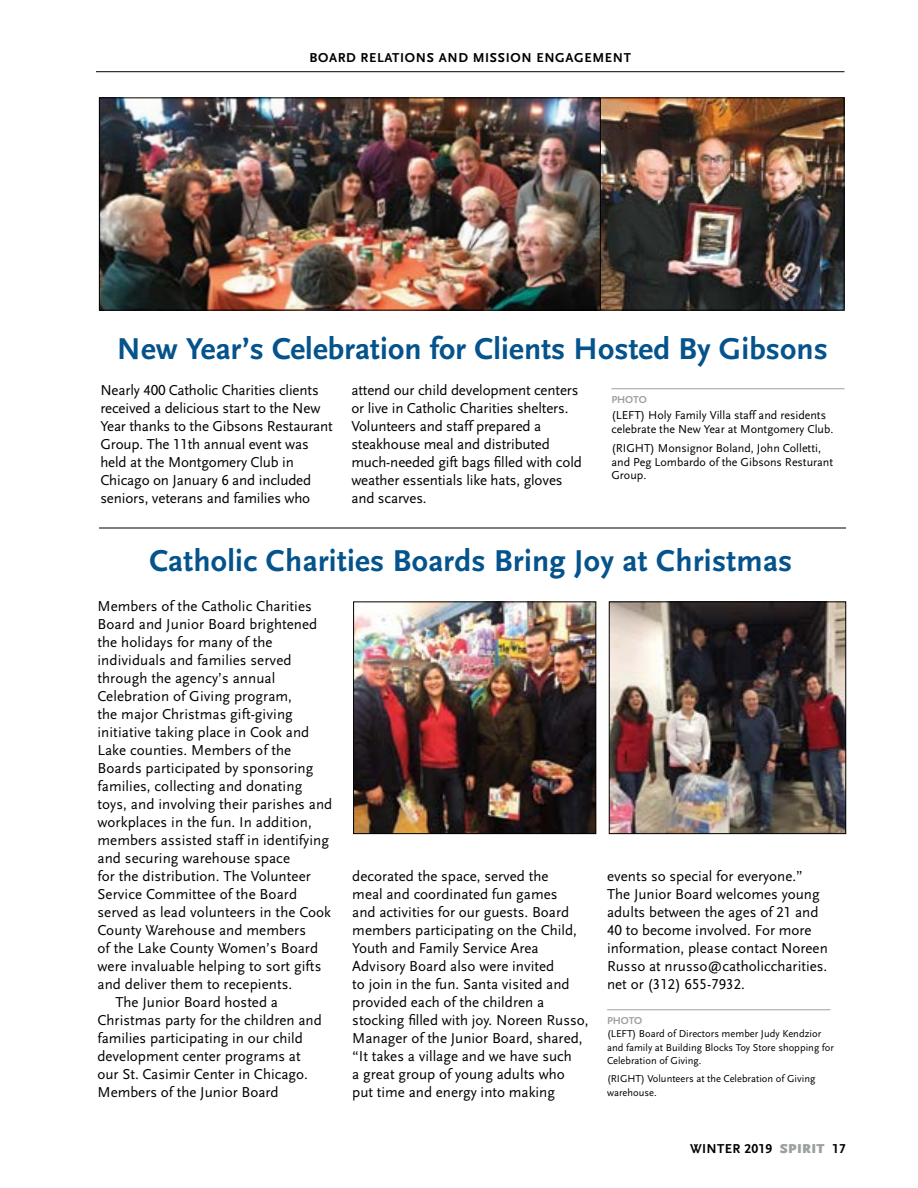
<style>
.page{position:relative;width:918px;height:1188px;background:#fff}
.page>*{position:absolute;margin:0;border:0;box-sizing:border-box;transform-origin:0 0}
.t1{font:700 31.5px "Scala Sans LF";letter-spacing:.005em;color:#04538c}
.t2{font:15px/18px "Scala Sans LF";color:#000}
.t3{font:700 13.5px "Scala Sans LF";letter-spacing:.05em;color:#000}
.t4{font:700 13.5px "Scala Sans LF";letter-spacing:.025em;color:#000}
.t5{font:12px/13.5px "Scala Sans LF";color:#000}
.t6{font:10.5px/13.5px "Scala Sans LF";color:#000}
.t7{font:700 10.5px "Scala Sans LF";letter-spacing:-.005em;color:#9da0a2}
.s1{font-family:"Scala Sans";font-weight:900;color:#9da0a2}
</style>
<div class="page">
<hr style="left:96px;top:71px;width:748px;height:1px;background:#000">
<hr style="left:611px;top:388px;width:233px;height:1px;background:#9da0a2">
<img style="left:101px;top:99px;width:499px;height:209px">
<div style="left:99px;top:97px;width:507px;height:213px;border:1px solid #000"></div>
<img style="left:602px;top:97px;width:243px;height:213px">
<div style="left:600px;top:97px;width:244px;height:213px;border:1px solid #000"></div>
<hr style="left:607px;top:1009px;width:223px;height:1px;background:#9da0a2">
<hr style="left:99px;top:528px;width:747px;height:1px;background:#000">
<img style="left:355px;top:603px;width:239px;height:229px">
<div style="left:353px;top:601px;width:243px;height:233px;border:1px solid #000"></div>
<img style="left:611px;top:603px;width:233px;height:229px">
<div style="left:609px;top:601px;width:237px;height:233px;border:1px solid #000"></div>
<p class="t3" style="left:309px;top:51px;width:323px">BOARD RELATIONS AND MISSION ENGAGEMENT</p>
<h1 class="t1" style="left:117px;top:332px;width:712px">New Year’s Celebration for Clients Hosted By Gibsons</h1>
<p class="t2" style="left:100px;top:382px;width:234px">Nearly 400 Catholic Charities clients received a delicious start to the New Year thanks to the Gibsons Restaurant Group. The 11th annual event was held at the Montgomery Club in Chicago on January 6 and included seniors, veterans and families who</p>
<p class="t2" style="left:351px;top:382px;width:232px">attend our child development centers or live in Catholic Charities shelters.<br>Volunteers and staff prepared a steakhouse meal and distributed much-needed gift bags filled with cold weather essentials like hats, gloves and scarves.</p>
<p class="t7" style="left:611px;top:394px;width:37px">PHOTO</p>
<p class="t5" style="left:611px;top:409px;width:224px">(LEFT) Holy Family Villa staff and residents celebrate the New Year at Montgomery Club.</p>
<p class="t5" style="left:611px;top:442px;width:223px">(RIGHT) Monsignor Boland, John Colletti, and Peg Lombardo of the Gibsons Resturant<br>Group.</p>
<h1 class="t1" style="left:150px;top:544px;width:644px">Catholic Charities Boards Bring Joy at Christmas</h1>
<p class="t2" style="left:98px;top:598px;width:216px">Members of the Catholic Charities</p>
<p class="t2" style="left:98px;top:616px;width:221px">Board and Junior Board brightened</p>
<p class="t2" style="left:98px;top:634px;width:177px">the holidays for many of the</p>
<p class="t2" style="left:98px;top:652px;width:196px">individuals and families served</p>
<p class="t2" style="left:98px;top:670px;width:179px">through the agency’s annual</p>
<p class="t2" style="left:98px;top:688px;width:196px">Celebration of Giving program,</p>
<p class="t2" style="left:98px;top:706px;width:197px">the major Christmas gift-giving</p>
<p class="t2" style="left:98px;top:724px;width:213px">initiative taking place in Cook and</p>
<p class="t2" style="left:98px;top:742px;width:195px">Lake counties. Members of the</p>
<p class="t2" style="left:98px;top:760px;width:217px">Boards participated by sponsoring</p>
<p class="t2" style="left:98px;top:778px;width:206px">families, collecting and donating</p>
<p class="t2" style="left:98px;top:796px;width:236px">toys, and involving their parishes and</p>
<p class="t2" style="left:98px;top:814px;width:216px">workplaces in the fun. In addition,</p>
<p class="t2" style="left:98px;top:832px;width:233px">members assisted staff in identifying</p>
<p class="t2" style="left:98px;top:850px;width:194px">and securing warehouse space</p>
<p class="t2" style="left:98px;top:868px;width:215px">for the distribution. The Volunteer</p>
<p class="t2" style="left:98px;top:886px;width:201px">Service Committee of the Board</p>
<p class="t2" style="left:98px;top:904px;width:235px">served as lead volunteers in the Cook</p>
<p class="t2" style="left:98px;top:922px;width:210px">County Warehouse and members</p>
<p class="t2" style="left:98px;top:940px;width:222px">of the Lake County Women’s Board</p>
<p class="t2" style="left:98px;top:958px;width:225px">were invaluable helping to sort gifts</p>
<p class="t2" style="left:98px;top:976px;width:196px">and deliver them to recepients.</p>
<p class="t2" style="left:116px;top:994px;width:164px">The Junior Board hosted a</p>
<p class="t2" style="left:98px;top:1012px;width:226px">Christmas party for the children and</p>
<p class="t2" style="left:98px;top:1030px;width:207px">families participating in our child</p>
<p class="t2" style="left:98px;top:1048px;width:205px">development center programs at</p>
<p class="t2" style="left:98px;top:1066px;width:212px">our St. Casimir Center in Chicago.</p>
<p class="t2" style="left:98px;top:1084px;width:183px">Members of the Junior Board</p>
<p class="t2" style="left:352px;top:868px;width:238px">decorated the space, served the<br>meal and coordinated fun games<br>and activities for our guests. Board members participating on the Child, Youth and Family Service Area Advisory Board also were invited<br>to join in the fun. Santa visited and provided each of the children a stocking filled with joy. Noreen Russo, Manager of the Junior Board, shared, “It takes a village and we have such<br>a great group of young adults who put time and energy into making</p>
<p class="t2" style="left:607px;top:868px;width:222px">events so special for everyone.”<br>The Junior Board welcomes young adults between the ages of 21 and<br>40 to become involved. For more information, please contact Noreen<br>Russo at nrusso@catholiccharities. net or (312) 655-7932.</p>
<p class="t7" style="left:607px;top:1015px;width:37px">PHOTO</p>
<p class="t6" style="left:607px;top:1027px;width:228px">(LEFT) Board of Directors member Judy Kendzior and family at Building Blocks Toy Store shopping for<br>Celebration of Giving.</p>
<p class="t6" style="left:607px;top:1072px;width:210px">(RIGHT) Volunteers at the Celebration of Giving warehouse.</p>
<p class="t4" style="left:690px;top:1141px;width:157px">WINTER 2019 <span class="s1">SPIRIT</span> 17</p>
</div>
